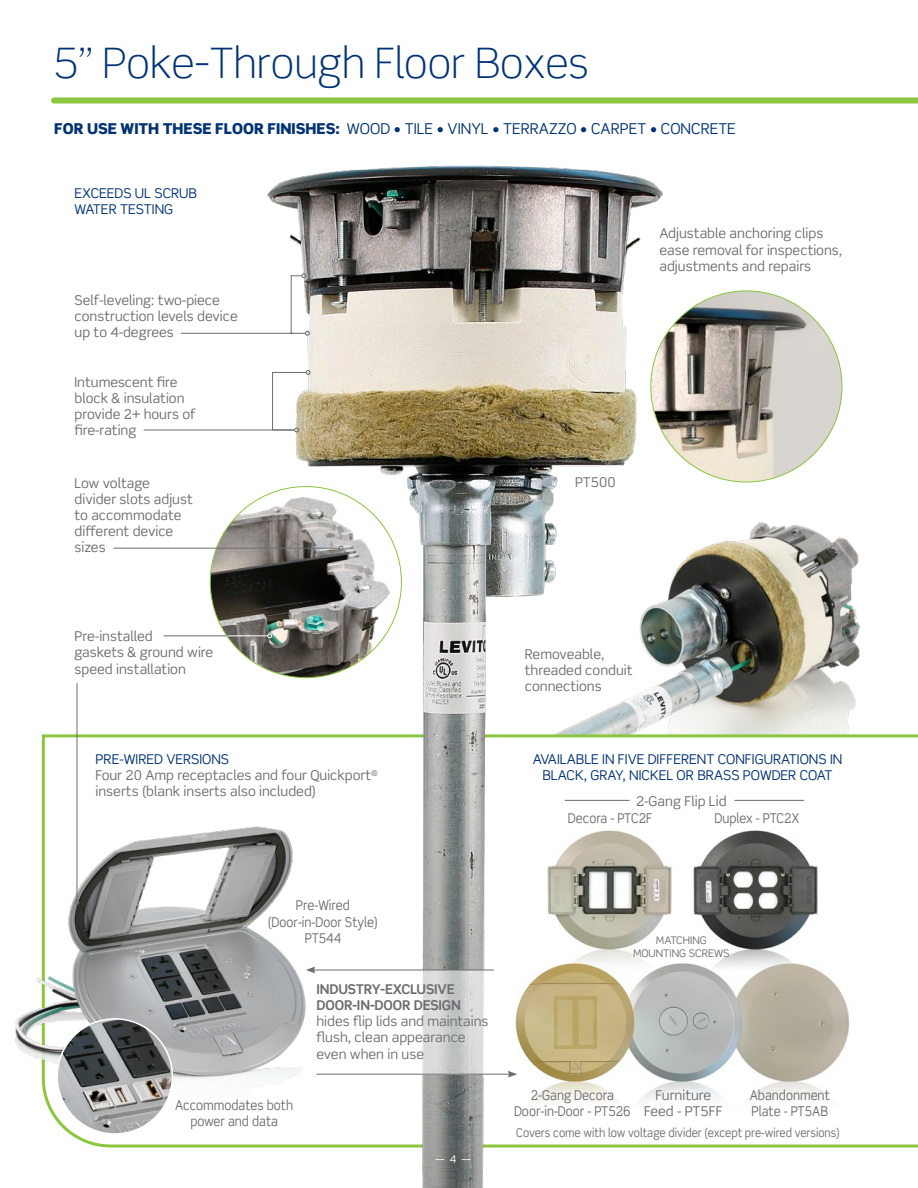
<style>
.page{position:relative;width:918px;height:1188px;background:#fff}
.page>*{position:absolute;margin:0;border:0;box-sizing:border-box;transform-origin:0 0}
.t1{font:300 42px "Scene Std";color:#013374}
.t2{font:15px "Scene Std";color:#013374}
.t3{font:13.5px/16.2px "Scene Std";color:#6c6d70}
.t4{font:13.5px/16.2px "Scene Std";color:#6c6d70;text-align:center;scale:.9 1}
.t5{font:13.5px/16.5px "Scene Std";color:#013374}
.t6{font:12px "Scene Std";color:#6c6d70;scale:.9 1}
.t7{font:10.5px/12.6px "Scene Std";color:#6c6d70;text-align:center}
.t8{font:10.5px "Scene Std";color:#fff}
.s1{font-weight:900}
.s2{font-weight:700}
</style>
<div class="page">
<img style="left:689px;top:522px;width:172px;height:211px">
<svg style="left:41px;top:733px;width:877px;height:415px"></svg>
<div style="left:54px;top:97px;width:864px;height:6px;background:#8bc63e"></div>
<img style="left:234px;top:165px;width:455px;height:1023px">
<img style="left:15px;top:797px;width:308px;height:317px">
<img style="left:514px;top:813px;width:342px;height:309px">
<img style="left:651px;top:291px;width:191px;height:191px;border-radius:96px">
<img style="left:210px;top:487px;width:191px;height:191px;border-radius:96px">
<hr style="left:113px;top:548px;width:226px;height:1px;background:#6c6d70">
<svg style="left:339px;top:546px;width:4px;height:5px"></svg>
<hr style="left:161px;top:635px;width:107px;height:1px;background:#fff">
<svg style="left:267px;top:633px;width:5px;height:5px"></svg>
<hr style="left:164px;top:635px;width:64px;height:1px;background:#6c6d70">
<hr style="left:77px;top:683px;width:1px;height:218px;background:#6c6d70">
<svg style="left:75px;top:900px;width:4px;height:5px"></svg>
<svg style="left:290px;top:273px;width:20px;height:63px"></svg>
<svg style="left:272px;top:370px;width:39px;height:62px"></svg>
<hr style="left:181px;top:333px;width:112px;height:1px;background:#6c6d70">
<hr style="left:144px;top:430px;width:150px;height:1px;background:#6c6d70">
<svg style="left:318px;top:970px;width:192px;height:104px"></svg>
<hr style="left:313px;top:970px;width:181px;height:1px;background:#6c6d70">
<svg style="left:306px;top:967px;width:9px;height:6px"></svg>
<hr style="left:565px;top:800px;width:65px;height:1px;background:#6c6d70">
<hr style="left:734px;top:800px;width:70px;height:1px;background:#6c6d70">
<hr style="left:316px;top:1074px;width:194px;height:1px;background:#6c6d70">
<svg style="left:508px;top:1071px;width:9px;height:7px"></svg>
<img style="left:57px;top:1019px;width:115px;height:115px;border-radius:58px">
<div style="left:56px;top:1018px;width:117px;height:117px;border:2px solid #fff;border-radius:50%"></div>
<p class="t1" style="left:54px;top:37px;width:536px">5” Poke-Through Floor Boxes</p>
<p class="t2" style="left:54px;top:119px;width:683px"><span class="s1">FOR USE WITH THESE FLOOR FINISHES:</span> WOOD • TILE • VINYL • TERRAZZO • CARPET • CONCRETE</p>
<p class="t5" style="left:75px;top:184px;width:124px">EXCEEDS UL SCRUB<br>WATER TESTING</p>
<p class="t3" style="left:75px;top:292px;width:165px">Self-leveling: two-piece construction levels device up to 4-degrees</p>
<p class="t3" style="left:75px;top:374px;width:122px">Intumescent fire block &amp; insulation provide 2+ hours of fire-rating</p>
<p class="t3" style="left:75px;top:474px;width:120px">Low voltage divider slots adjust to accommodate different device sizes</p>
<p class="t3" style="left:659px;top:225px;width:184px">Adjustable anchoring clips ease removal for inspections, adjustments and repairs</p>
<p class="t3" style="left:575px;top:474px;width:42px">PT500</p>
<p class="t3" style="left:75px;top:628px;width:140px">Pre-installed<br>gaskets &amp; ground wire speed installation</p>
<p class="t5" style="left:96px;top:751px;width:135px">PRE-WIRED VERSIONS</p>
<p class="t3" style="left:96px;top:767px;width:284px">Four 20 Amp receptacles and four Quickport<sup>® </sup>inserts (blank inserts also included)</p>
<p class="t3" style="left:525px;top:646px;width:109px">Removeable, threaded conduit connections</p>
<p class="t5" style="left:533px;top:751px;width:311px;text-align:center">AVAILABLE IN FIVE DIFFERENT CONFIGURATIONS IN<br>BLACK, GRAY, NICKEL OR BRASS POWDER COAT</p>
<p class="t4" style="left:568px;top:810px;width:95px">Decora - PTC2F</p>
<p class="t4" style="left:714px;top:810px;width:96px">Duplex - PTC2X</p>
<p class="t3" style="left:636px;top:793px;width:92px">2-Gang Flip Lid</p>
<p class="t4" style="left:296px;top:897px;width:61px">Pre-Wired</p>
<p class="t4" style="left:268px;top:913px;width:124px">(Door-in-Door Style)</p>
<p class="t4" style="left:305px;top:930px;width:42px">PT544</p>
<p class="t4" style="left:175px;top:1097px;width:133px">Accommodates both power and data</p>
<p class="t3" style="left:316px;top:981px;width:174px"><span class="s2">INDUSTRY-EXCLUSIVE<br>DOOR-IN-DOOR DESIGN </span>hides flip lids and maintains flush, clean appearance even when in use</p>
<p class="t8" style="left:435px;top:1152px;width:37px">— 4 —</p>
<p class="t7" style="left:633px;top:934px;width:98px">MATCHING<br>MOUNTING SCREWS</p>
<p class="t4" style="left:514px;top:1087px;width:131px">2-Gang Decora<br>Door-in-Door - PT526</p>
<p class="t3" style="left:644px;top:1087px;width:80px;text-align:center">Furniture<br>Feed - PT5FF</p>
<p class="t4" style="left:750px;top:1087px;width:91px;text-align:left">Abandonment<br>Plate - PT5AB</p>
<p class="t6" style="left:516px;top:1126px;width:361px">Covers come with low voltage divider (except pre-wired versions)</p>
</div>
